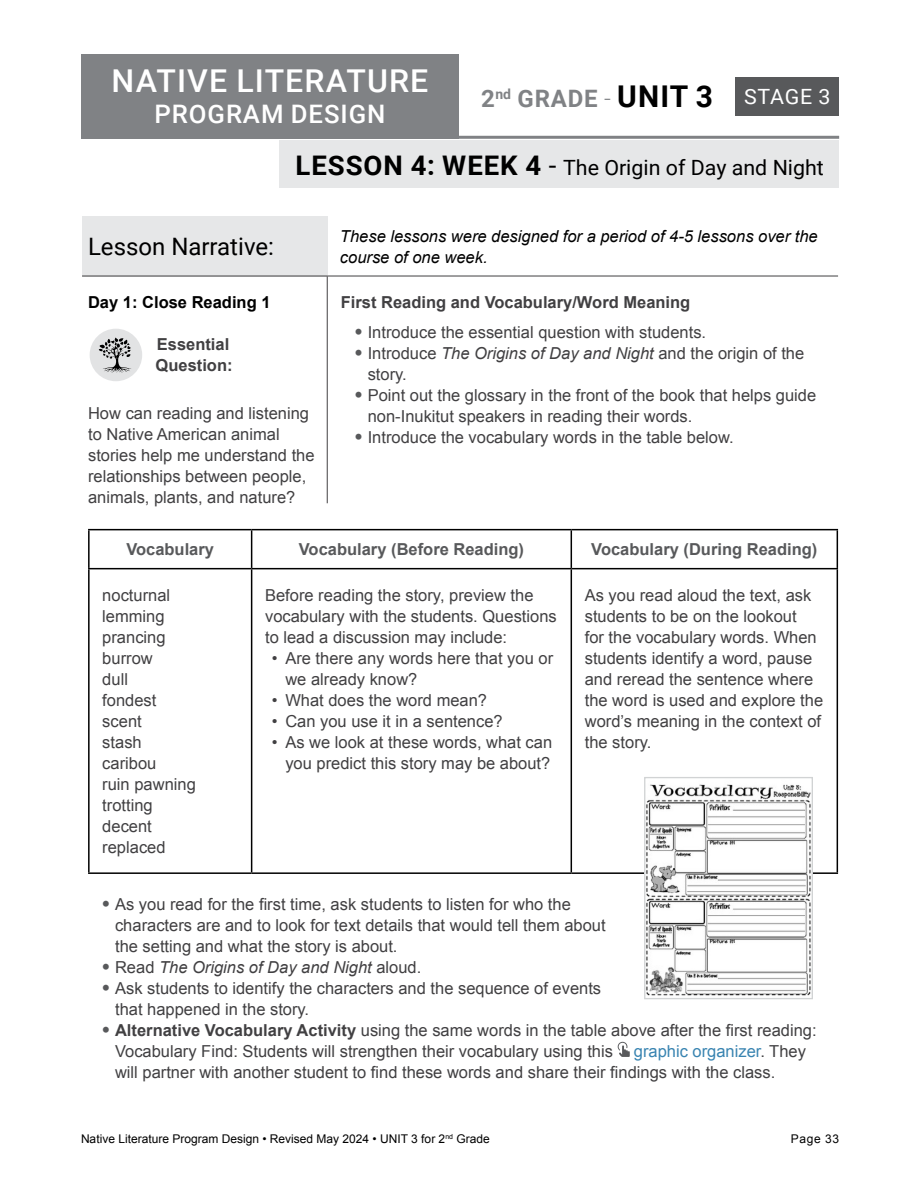
<style>
.page{position:relative;width:918px;height:1188px;background:#fff}
.page>*{position:absolute;margin:0;border:0;box-sizing:border-box;transform-origin:0 0}
.t1{font:500 31.5px "Roboto";letter-spacing:.035em;color:#fff}
.t2{font:500 25.5px "Roboto";letter-spacing:.035em;color:#fff}
.t3{font:700 24px "Roboto";letter-spacing:.035em;color:#808285}
.t4{font:24px "Roboto";color:#000}
.t5{font:21px "Roboto";color:#000}
.t6{font:16.5px/21px "Arial";color:#414042}
.t7{font:italic 16.5px/21px "Arial";color:#000}
.t8{font:700 16.5px "Arial";color:#58595b}
.t9{font:700 16.5px/21px "Arial";color:#414042}
.t10{font:italic 16.5px "Arial";color:#414042}
.t11{font:700 16.5px "Arial";color:#000}
.t12{font:12px "Arial";color:#000}
.s1{font-weight:300}
.s2{font-size:30px;color:#000}
.s3{font-weight:400;font-size:21px;color:#fff}
.s4{font-weight:700;font-size:27px}
.s5{font-size:27px}
.s6{font-weight:900;font-size:18px;color:#58595b}
.s7{font-style:italic}
.s8{font-weight:900;font-style:normal;font-size:18px;color:#58595b}
.s9{font-style:normal}
.s10{font-weight:700}
.s11{color:#3984b1}
</style>
<div class="page">
<div style="left:81px;top:54px;width:378px;height:85px;background:#808285"></div>
<hr style="left:81px;top:136px;width:758px;height:3px;background:#808285">
<div style="left:735px;top:77px;width:104px;height:39px;background:#58595b"></div>
<div style="left:280px;top:140px;width:559px;height:47px;background:#e6e7e8"></div>
<div style="left:82px;top:216px;width:245px;height:60px;background:#e6e7e8"></div>
<hr style="left:82px;top:276px;width:245px;height:1px;background:#414042">
<hr style="left:327px;top:276px;width:511px;height:1px;background:#414042">
<hr style="left:327px;top:276px;width:1px;height:227px;background:#414042">
<hr style="left:88px;top:529px;width:164px;height:1px;background:#000">
<hr style="left:88px;top:530px;width:2px;height:38px;background:#000">
<hr style="left:252px;top:529px;width:319px;height:1px;background:#000">
<hr style="left:251px;top:530px;width:1px;height:38px;background:#000">
<hr style="left:571px;top:529px;width:267px;height:1px;background:#000">
<hr style="left:571px;top:530px;width:1px;height:38px;background:#000">
<hr style="left:837px;top:530px;width:1px;height:38px;background:#000">
<hr style="left:88px;top:568px;width:164px;height:1px;background:#000">
<hr style="left:88px;top:569px;width:2px;height:303px;background:#000">
<hr style="left:252px;top:568px;width:319px;height:1px;background:#000">
<hr style="left:251px;top:569px;width:1px;height:303px;background:#000">
<hr style="left:571px;top:568px;width:267px;height:1px;background:#000">
<hr style="left:571px;top:569px;width:1px;height:303px;background:#000">
<hr style="left:837px;top:569px;width:1px;height:303px;background:#000">
<hr style="left:88px;top:872px;width:164px;height:2px;background:#000">
<hr style="left:252px;top:872px;width:319px;height:2px;background:#000">
<hr style="left:571px;top:872px;width:267px;height:2px;background:#000">
<svg style="left:618px;top:1042px;width:12px;height:15px"></svg>
<div style="left:90px;top:329px;width:52px;height:52px;background:#e2e3e4;border-radius:50%"></div>
<svg style="left:95px;top:336px;width:42px;height:38px"></svg>
<img style="left:646px;top:784px;width:165px;height:212px">
<div style="left:644px;top:777px;width:169px;height:222px;border:1px solid #d1d3d4"></div>
<h1 class="t1" style="left:112px;top:59px;width:318px">NATIVE LITERATURE</h1>
<h2 class="t2" style="left:155px;top:96px;width:232px">PROGRAM DESIGN</h2>
<h3 class="t3" style="left:481px;top:82px;width:351px">2<sup>nd</sup> GRADE <span class="s1">-</span> <span class="s2">UNIT 3</span> <span class="s3">STAGE 3</span></h3>
<p class="t5" style="left:295px;top:153px;width:530px"><span class="s4">LESSON 4: WEEK 4</span> <span class="s5">-</span> The Origin of Day and Night</p>
<h3 class="t4" style="left:88px;top:230px;width:187px">Lesson Narrative:</h3>
<p class="t7" style="left:340px;top:225px;width:479px">These lessons were designed for a period of 4-5 lessons over the course of one week.</p>
<p class="t11" style="left:88px;top:292px;width:184px">Day 1: Close Reading 1</p>
<p class="t9" style="left:156px;top:335px;width:79px">Essential<br>Question:</p>
<p class="t6" style="left:88px;top:403px;width:228px">How can reading and listening to Native American animal stories help me understand the relationships between people, animals, plants, and nature?</p>
<p class="t9" style="left:341px;top:293px;width:351px">First Reading and Vocabulary/Word Meaning</p>
<p class="t6" style="left:354px;top:322px;width:353px"><span class="s6">•</span> Introduce the essential question with students.</p>
<p class="t6" style="left:368px;top:343px;width:438px;text-indent:-14px"><span class="s6">•</span> Introduce <span class="s7">The Origins of Day and Night</span> and the origin of the story.</p>
<p class="t6" style="left:368px;top:385px;width:450px;text-indent:-14px"><span class="s6">•</span> Point out the glossary in the front of the book that helps guide non-Inukitut speakers in reading their words.</p>
<p class="t6" style="left:354px;top:427px;width:381px"><span class="s6">•</span> Introduce the vocabulary words in the table below.</p>
<p class="t8" style="left:126px;top:539px;width:89px">Vocabulary</p>
<p class="t8" style="left:299px;top:539px;width:227px">Vocabulary (Before Reading)</p>
<p class="t8" style="left:591px;top:539px;width:228px">Vocabulary (During Reading)</p>
<p class="t6" style="left:102px;top:585px;width:95px">nocturnal lemming prancing burrow<br>dull<br>fondest scent<br>stash caribou<br>ruin pawning trotting decent replaced</p>
<p class="t6" style="left:265px;top:585px;width:293px">Before reading the story, preview the vocabulary with the students. Questions to lead a discussion may include:</p>
<p class="t6" style="left:585px;top:585px;width:240px">As you read aloud the text, ask students to be on the lookout<br>for the vocabulary words. When students identify a word, pause and reread the sentence where the word is used and explore the word’s meaning in the context of the story.</p>
<p class="t6" style="left:285px;top:648px;width:269px;text-indent:-13px">• Are there any words here that you or we already know?</p>
<p class="t6" style="left:272px;top:690px;width:217px">• What does the word mean?</p>
<p class="t6" style="left:272px;top:711px;width:232px">• Can you use it in a sentence?</p>
<p class="t6" style="left:272px;top:732px;width:282px;text-align:right">• As we look at these words, what can you predict this story may be about?</p>
<p class="t6" style="left:115px;top:894px;width:492px;text-indent:-14px"><span class="s6">•</span> As you read for the first time, ask students to listen for who the characters are and to look for text details that would tell them about the setting and what the story is about.</p>
<p class="t10" style="left:102px;top:956px;width:321px"><span class="s8">•</span> <span class="s9">Read</span> The Origins of Day and Night <span class="s9">aloud.</span></p>
<p class="t6" style="left:115px;top:978px;width:488px;text-indent:-14px"><span class="s6">•</span> Ask students to identify the characters and the sequence of events that happened in the story.</p>
<p class="t6" style="left:115px;top:1020px;width:703px;text-indent:-14px"><span class="s6">•</span> <span class="s10">Alternative Vocabulary Activity</span> using the same words in the table above after the first reading:<br>Vocabulary Find: Students will strengthen their vocabulary using this</p>
<p class="t6" style="left:115px;top:1041px;width:692px;text-indent:519px"><span class="s11">graphic organizer</span>. They will partner with another student to find these words and share their findings with the class.</p>
<p class="t12" style="left:81px;top:1131px;width:410px">Native Literature Program Design • Revised May 2024 • UNIT 3 for 2<sup>nd</sup> Grade</p>
<p class="t12" style="left:791px;top:1131px;width:50px">Page 33</p>
</div>
